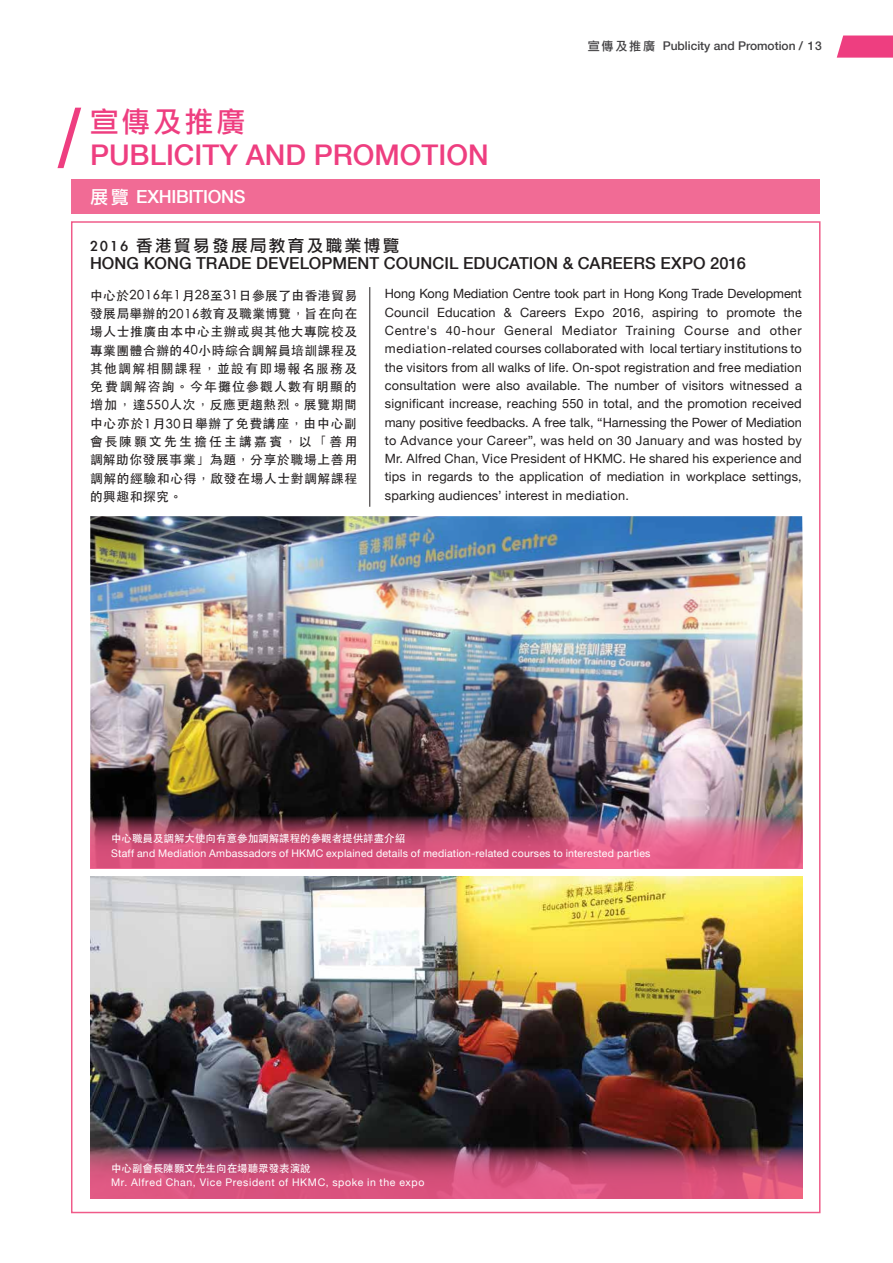
<style>
.page{position:relative;width:893px;height:1263px;background:#fff}
.page>*{position:absolute;margin:0;border:0;box-sizing:border-box;transform-origin:0 0}
.t1{font:65.7px "Li Gothic Med";color:#ee3e80}
.t2{font:500 28.5px "Helvetica Neue";color:#ee3e80}
.t3{font:28.5px "Li Gothic Med";letter-spacing:.11em;color:#ee3e80}
.t4{font:500 18px "Helvetica Neue";letter-spacing:-.02em;color:#fff}
.t5{font:500 16.5px "Helvetica Neue";letter-spacing:.005em;color:#231f20}
.t6{font:16.5px "Li Gothic Med";letter-spacing:.15em;color:#231f20}
.t7{font:12.75px/18.3px "Helvetica Neue";letter-spacing:.015em;color:#231f20;text-align:justify}
.t8{font:500 12.75px/18.3px "ST Heiti TC";letter-spacing:.05em;color:#231f20;text-align:justify}
.t9{font:500 12px "Helvetica Neue";color:#414042}
.t10{font:10.5px "Helvetica Neue";letter-spacing:.02em;color:#fff}
.t11{font:10.5px "Helvetica Neue";letter-spacing:.06em;color:#fff}
.t12{font:500 10.5px "ST Heiti TC";color:#fff}
.s1{font-family:"Li Gothic Med";font-weight:400}
</style>
<div class="page">
<svg style="left:837px;top:36px;width:56px;height:22px"></svg>
<div style="left:72px;top:179px;width:748px;height:35px;background:#f16b95"></div>
<hr style="left:370px;top:287px;width:1px;height:220px;background:#231f20">
<img style="left:90px;top:516px;width:712px;height:299px">
<img style="left:90px;top:877px;width:712px;height:269px">
<svg style="left:90px;top:1146px;width:712px;height:52px;background:#b3496c"></svg>
<img style="left:90px;top:815px;width:712px;height:53px">
<h1 class="t1" style="left:37px;top:105px;width:67px">／</h1>
<h2 class="t3" style="left:90px;top:107px;width:157px">宣傳及推廣</h2>
<h2 class="t2" style="left:90px;top:132px;width:400px">PUBLICITY AND PROMOTION</h2>
<h3 class="t4" style="left:90px;top:182px;width:157px"><span class="s1">展覽</span> EXHIBITIONS</h3>
<p class="t9" style="left:588px;top:36px;width:235px"><span class="s1">宣傳及推廣</span> Publicity and Promotion / 13</p>
<p class="t6" style="left:90px;top:237px;width:311px">2016 香港貿易發展局教育及職業博覽</p>
<p class="t5" style="left:90px;top:250px;width:658px">HONG KONG TRADE DEVELOPMENT COUNCIL EDUCATION &amp; CAREERS EXPO 2016</p>
<p class="t8" style="left:90px;top:286px;width:269px">中心於2016年1月28至31日參展了由香港貿易發展局舉辦的2016教育及職業博覽，旨在向在場人士推廣由本中心主辦或與其他大專院校及專業團體合辦的40小時綜合調解員培訓課程及其他調解相關課程，並設有即場報名服務及免費調解咨詢。今年攤位參觀人數有明顯的增加，達550人次，反應更趨熱烈。展覽期間中心亦於1月30日舉辦了免費講座，由中心副會長陳顥文先生擔任主講嘉賓，以「善用調解助你發展事業」為題，分享於職場上善用調解的經驗和心得，啟發在場人士對調解課程的興趣和探究。</p>
<p class="t7" style="left:385px;top:284px;width:419px">Hong Kong Mediation Centre took part in Hong Kong Trade Development Council Education &amp; Careers Expo 2016, aspiring to promote the Centre's 40-hour General Mediator Training Course and other mediation-related courses collaborated with local tertiary institutions to the visitors from all walks of life. On-spot registration and free mediation consultation were also available. The number of visitors witnessed a significant increase, reaching 550 in total, and the promotion received many positive feedbacks. A free talk, “Harnessing the Power of Mediation to Advance your Career”, was held on 30 January and was hosted by Mr. Alfred Chan, Vice President of HKMC. He shared his experience and tips in regards to the application of mediation in workplace settings, sparking audiences’ interest in mediation.</p>
<p class="t12" style="left:111px;top:833px;width:296px">中心職員及調解大使向有意參加調解課程的參觀者提供詳盡介紹</p>
<p class="t10" style="left:111px;top:844px;width:541px">Staff and Mediation Ambassadors of HKMC explained details of mediation-related courses to interested parties</p>
<p class="t12" style="left:111px;top:1162px;width:201px">中心副會長陳顥文先生向在場聽眾發表演說</p>
<p class="t11" style="left:111px;top:1173px;width:315px">Mr. Alfred Chan, Vice President of HKMC, spoke in the expo</p>
</div>
